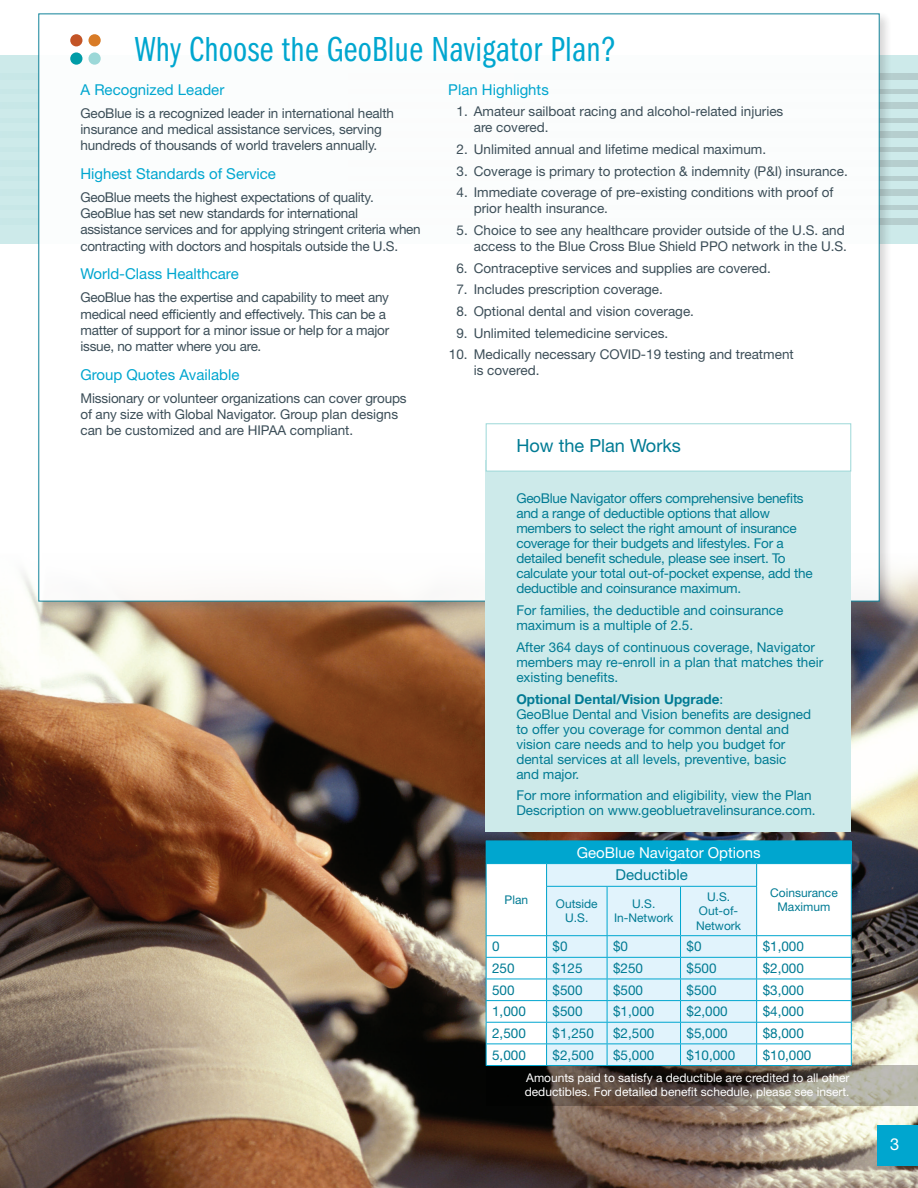
<style>
.page{position:relative;width:918px;height:1188px;background:#fff}
.page>*{position:absolute;margin:0;border:0;box-sizing:border-box;transform-origin:0 0}
.t1{font:36px "ITC Franklin Gothic Std Bk Cp";letter-spacing:.01em;color:#00a6cf}
.t2{font:18.15px "Helvetica Neue LT Std";color:#017b94}
.t3{font:16.5px "Helvetica Neue LT Std";color:#fff}
.t4{font:15px "Helvetica Neue LT Std";color:#00a6cf}
.t5{font:15px "Helvetica Neue LT Std";color:#fff}
.t6{font:15px "Helvetica Neue LT Std";color:#017b94}
.t7{font:13.5px/16.2px "Helvetica Neue LT Std";letter-spacing:-.01em;color:#3c4e58}
.t8{font:13.5px/15px "Helvetica Neue LT Std";color:#017b94}
.t9{font:13.5px/15px "Helvetica Neue LT Std";letter-spacing:-.02em;color:#017b94}
.t10{font:12px/14.4px "Helvetica Neue LT Std";color:#fff}
.t11{font:12px/14.4px "Helvetica Neue LT Std";color:#017b94;text-align:center}
.s1{font-weight:700}
</style>
<div class="page">
<div style="left:0;top:55px;width:918px;height:189px;background:#cdeaea"></div>
<svg style="left:892px;top:74px;width:26px;height:6px"></svg>
<svg style="left:892px;top:89px;width:26px;height:5px"></svg>
<svg style="left:892px;top:118px;width:26px;height:5px"></svg>
<svg style="left:892px;top:147px;width:26px;height:5px"></svg>
<svg style="left:892px;top:176px;width:26px;height:5px"></svg>
<svg style="left:892px;top:205px;width:26px;height:4px"></svg>
<svg style="left:892px;top:103px;width:26px;height:6px"></svg>
<svg style="left:892px;top:132px;width:26px;height:6px"></svg>
<svg style="left:892px;top:161px;width:26px;height:6px"></svg>
<svg style="left:892px;top:190px;width:26px;height:6px"></svg>
<svg style="left:892px;top:219px;width:26px;height:6px"></svg>
<img style="left:0;top:569px;width:918px;height:619px">
<div style="left:35px;top:10px;width:857px;height:604px;background:#231f20;opacity:.2"></div>
<div style="left:38px;top:14px;width:842px;height:588px;background:#fff"></div>
<div style="left:486px;top:460px;width:365px;height:372px;background:#cdeaea"></div>
<div style="left:486px;top:423px;width:365px;height:48px;background:#fff;border:1px solid #9cd8d8"></div>
<div style="left:88px;top:34px;width:13px;height:12px;background:#d87b27;border-radius:50%"></div>
<div style="left:70px;top:52px;width:12px;height:13px;background:#009ca7;border-radius:50%"></div>
<div style="left:88px;top:52px;width:13px;height:13px;background:#9cd8d8;border-radius:50%"></div>
<div style="left:70px;top:34px;width:12px;height:12px;background:#c35426;border-radius:50%"></div>
<svg style="left:486px;top:1065px;width:432px;height:41px;background:#5e564e"></svg>
<div style="left:486px;top:841px;width:365px;height:23px;background:#00a6cf"></div>
<svg style="left:487px;top:864px;width:364px;height:201px"></svg>
<svg style="left:486px;top:864px;width:1px;height:22px"></svg>
<hr style="left:486px;top:886px;width:1px;height:49px;background:#00a6cf">
<hr style="left:757px;top:863px;width:95px;height:1px;background:#00a6cf">
<svg style="left:851px;top:864px;width:1px;height:22px"></svg>
<hr style="left:851px;top:886px;width:1px;height:49px;background:#00a6cf">
<hr style="left:486px;top:935px;width:61px;height:1px;background:#00a6cf">
<hr style="left:486px;top:957px;width:61px;height:1px;background:#00a6cf">
<hr style="left:757px;top:935px;width:95px;height:1px;background:#00a6cf">
<hr style="left:757px;top:957px;width:95px;height:1px;background:#00a6cf">
<hr style="left:486px;top:979px;width:61px;height:1px;background:#00a6cf">
<hr style="left:486px;top:1000px;width:61px;height:1px;background:#00a6cf">
<hr style="left:757px;top:979px;width:95px;height:1px;background:#00a6cf">
<hr style="left:757px;top:1000px;width:95px;height:1px;background:#00a6cf">
<hr style="left:486px;top:1022px;width:61px;height:1px;background:#00a6cf">
<hr style="left:757px;top:1022px;width:95px;height:1px;background:#00a6cf">
<svg style="left:486px;top:936px;width:1px;height:129px"></svg>
<hr style="left:486px;top:1044px;width:61px;height:1px;background:#00a6cf">
<hr style="left:486px;top:1065px;width:61px;height:1px;background:#00a6cf">
<svg style="left:546px;top:864px;width:211px;height:202px;background:#d4eef9"></svg>
<hr style="left:757px;top:1044px;width:95px;height:1px;background:#00a6cf">
<svg style="left:851px;top:936px;width:1px;height:129px"></svg>
<hr style="left:757px;top:1065px;width:95px;height:1px;background:#00a6cf">
<div style="left:878px;top:1125px;width:40px;height:41px;background:#00a6cf"></div>
<h1 class="t1" style="left:135px;top:30px;width:483px">Why Choose the GeoBlue Navigator Plan?</h1>
<p class="t4" style="left:80px;top:81px;width:145px">A Recognized Leader</p>
<p class="t7" style="left:80px;top:105px;width:315px">GeoBlue is a recognized leader in international health insurance and medical assistance services, serving hundreds of thousands of world travelers annually.</p>
<p class="t4" style="left:80px;top:165px;width:197px">Highest Standards of Service</p>
<p class="t7" style="left:80px;top:189px;width:342px">GeoBlue meets the highest expectations of quality.<br>GeoBlue has set new standards for international assistance services and for applying stringent criteria when contracting with doctors and hospitals outside the U.S.</p>
<p class="t4" style="left:80px;top:265px;width:160px">World-Class Healthcare</p>
<p class="t7" style="left:80px;top:289px;width:310px">GeoBlue has the expertise and capability to meet any medical need efficiently and effectively. This can be a matter of support for a minor issue or help for a major issue, no matter where you are.</p>
<p class="t4" style="left:80px;top:366px;width:160px">Group Quotes Available</p>
<p class="t7" style="left:80px;top:390px;width:328px">Missionary or volunteer organizations can cover groups of any size with Global Navigator. Group plan designs can be customized and are HIPAA compliant.</p>
<p class="t4" style="left:448px;top:80px;width:102px">Plan Highlights</p>
<p class="t7" style="left:474px;top:103px;width:311px;text-indent:-17px">1. Amateur sailboat racing and alcohol-related injuries are covered.</p>
<p class="t7" style="left:457px;top:141px;width:311px">2. Unlimited annual and lifetime medical maximum.</p>
<p class="t7" style="left:457px;top:162px;width:393px">3. Coverage is primary to protection &amp; indemnity (P&amp;I) insurance.</p>
<p class="t7" style="left:474px;top:184px;width:361px;text-indent:-17px">4. Immediate coverage of pre-existing conditions with proof of prior health insurance.</p>
<p class="t7" style="left:457px;top:222px;width:392px;text-align:right">5. Choice to see any healthcare provider outside of the U.S. and access to the Blue Cross Blue Shield PPO network in the U.S.</p>
<p class="t7" style="left:456px;top:260px;width:316px">6. Contraceptive services and supplies are covered.</p>
<p class="t7" style="left:456px;top:281px;width:208px">7. Includes prescription coverage.</p>
<p class="t7" style="left:456px;top:303px;width:239px">8. Optional dental and vision coverage.</p>
<p class="t7" style="left:456px;top:324px;width:213px">9. Unlimited telemedicine services.</p>
<p class="t7" style="left:474px;top:346px;width:322px;text-indent:-25px">10. Medically necessary COVID-19 testing and treatment is covered.</p>
<h2 class="t2" style="left:516px;top:435px;width:166px">How the Plan Works</h2>
<p class="t9" style="left:516px;top:491px;width:298px">GeoBlue Navigator offers comprehensive benefits and a range of deductible options that allow members to select the right amount of insurance coverage for their budgets and lifestyles. For a detailed benefit schedule, please see insert. To calculate your total out-of-pocket expense, add the deductible and coinsurance maximum.</p>
<p class="t8" style="left:516px;top:603px;width:269px">For families, the deductible and coinsurance maximum is a multiple of 2.5.</p>
<p class="t8" style="left:516px;top:639px;width:308px">After 364 days of continuous coverage, Navigator members may re-enroll in a plan that matches their existing benefits.</p>
<p class="t8" style="left:516px;top:691px;width:296px"><span class="s1">Optional Dental/Vision Upgrade</span>:<br>GeoBlue Dental and Vision benefits are designed to offer you coverage for common dental and vision care needs and to help you budget for dental services at all levels, preventive, basic and major.</p>
<p class="t8" style="left:516px;top:788px;width:301px">For more information and eligibility, view the Plan<br>Description on www.geobluetravelinsurance.com.</p>
<p class="t5" style="left:577px;top:843px;width:185px">GeoBlue Navigator Options</p>
<p class="t11" style="left:505px;top:892px;width:25px">Plan</p>
<p class="t6" style="left:616px;top:866px;width:74px">Deductible</p>
<p class="t11" style="left:770px;top:885px;width:69px">Coinsurance</p>
<p class="t11" style="left:614px;top:896px;width:61px">U.S.<br>In-Network</p>
<p class="t11" style="left:696px;top:889px;width:47px">U.S.<br>Out-of-<br>Network</p>
<p class="t11" style="left:556px;top:896px;width:43px">Outside</p>
<p class="t11" style="left:778px;top:900px;width:54px">Maximum</p>
<p class="t11" style="left:565px;top:911px;width:25px">U.S.</p>
<p class="t8" style="left:492px;top:939px;width:9px">0</p>
<p class="t8" style="left:553px;top:939px;width:17px">$0</p>
<p class="t8" style="left:613px;top:939px;width:17px">$0</p>
<p class="t8" style="left:687px;top:939px;width:17px">$0</p>
<p class="t8" style="left:763px;top:939px;width:43px">$1,000</p>
<p class="t8" style="left:492px;top:960px;width:24px">250</p>
<p class="t8" style="left:553px;top:960px;width:32px">$125</p>
<p class="t8" style="left:613px;top:960px;width:32px">$250</p>
<p class="t8" style="left:687px;top:960px;width:32px">$500</p>
<p class="t8" style="left:763px;top:960px;width:43px">$2,000</p>
<p class="t8" style="left:492px;top:982px;width:24px">500</p>
<p class="t8" style="left:553px;top:982px;width:32px">$500</p>
<p class="t8" style="left:613px;top:982px;width:32px">$500</p>
<p class="t8" style="left:687px;top:982px;width:32px">$500</p>
<p class="t8" style="left:763px;top:982px;width:43px">$3,000</p>
<p class="t8" style="left:492px;top:1004px;width:35px">1,000</p>
<p class="t8" style="left:553px;top:1004px;width:32px">$500</p>
<p class="t8" style="left:613px;top:1004px;width:43px">$1,000</p>
<p class="t8" style="left:687px;top:1004px;width:43px">$2,000</p>
<p class="t8" style="left:763px;top:1004px;width:43px">$4,000</p>
<p class="t8" style="left:492px;top:1025px;width:35px">2,500</p>
<p class="t8" style="left:553px;top:1025px;width:43px">$1,250</p>
<p class="t8" style="left:613px;top:1025px;width:43px">$2,500</p>
<p class="t8" style="left:687px;top:1025px;width:43px">$5,000</p>
<p class="t8" style="left:763px;top:1025px;width:43px">$8,000</p>
<p class="t8" style="left:492px;top:1047px;width:35px">5,000</p>
<p class="t8" style="left:553px;top:1047px;width:43px">$2,500</p>
<p class="t8" style="left:613px;top:1047px;width:43px">$5,000</p>
<p class="t8" style="left:687px;top:1047px;width:50px">$10,000</p>
<p class="t8" style="left:763px;top:1047px;width:50px">$10,000</p>
<p class="t10" style="left:525px;top:1070px;width:326px">Amounts paid to satisfy a deductible are credited to all other deductibles. For detailed benefit schedule, please see insert.</p>
<p class="t3" style="left:890px;top:1134px;width:11px">3</p>
</div>
